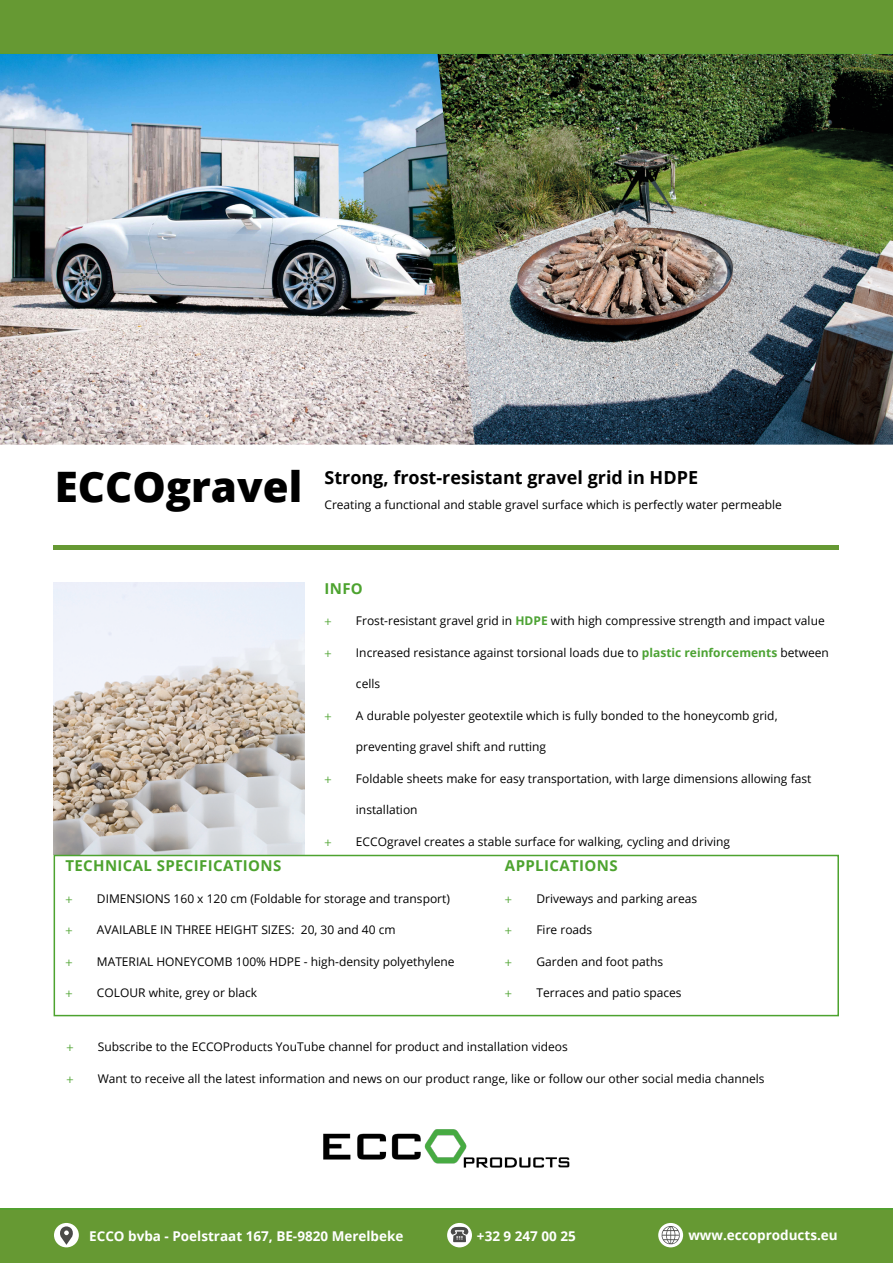
<style>
.page{position:relative;width:893px;height:1263px;background:#fff}
.page>*{position:absolute;margin:0;border:0;box-sizing:border-box;transform-origin:0 0}
.t1{font:800 42px "Open Sans";color:#000}
.t2{font:700 18px "Open Sans";color:#000}
.t3{font:700 15px "Open Sans";letter-spacing:.025em;color:#4da32f}
.t4{font:700 13.5px "Open Sans";color:#fff}
.t5{font:12px "Open Sans";color:#000}
.t6{font:12px "Myriad Pro";color:#4da32f}
.s1{font-weight:700;color:#4da334}
</style>
<div class="page">
<div style="left:0;top:1208px;width:893px;height:55px;background:#693"></div>
<div style="left:0;top:0;width:893px;height:54px;background:#693"></div>
<svg style="left:658px;top:1223px;width:25px;height:24px"></svg>
<svg style="left:661px;top:1226px;width:19px;height:18px"></svg>
<svg style="left:447px;top:1223px;width:25px;height:24px"></svg>
<svg style="left:450px;top:1227px;width:19px;height:15px"></svg>
<div style="left:54px;top:1223px;width:25px;height:24px;background:#fff;border-radius:50%"></div>
<svg style="left:60px;top:1226px;width:13px;height:19px"></svg>
<img style="left:475px;top:54px;width:418px;height:391px">
<img style="left:0;top:54px;width:475px;height:391px">
<img style="left:53px;top:583px;width:251px;height:272px">
<img style="left:323px;top:1129px;width:247px;height:39px">
<div style="left:54px;top:855px;width:785px;height:161px;border:2px solid #4da32f"></div>
<hr style="left:53px;top:546px;width:785px;height:4px;background:#693">
<h1 class="t1" style="left:55px;top:455px;width:249px">ECCOgravel</h1>
<h2 class="t2" style="left:324px;top:464px;width:375px">Strong, frost-resistant gravel grid in HDPE</h2>
<p class="t5" style="left:324px;top:496px;width:459px">Creating a functional and stable gravel surface which is perfectly water permeable</p>
<p class="t3" style="left:324px;top:578px;width:40px">INFO</p>
<p class="t6" style="left:324px;top:614px;width:9px">+</p>
<p class="t5" style="left:356px;top:613px;width:470px">Frost-resistant gravel grid in <span class="s1">HDPE</span> with high compressive strength and impact value</p>
<p class="t6" style="left:324px;top:645px;width:9px">+</p>
<p class="t5" style="left:356px;top:644px;width:474px">Increased resistance against torsional loads due to <span class="s1">plastic reinforcements</span> between</p>
<p class="t5" style="left:356px;top:676px;width:26px">cells</p>
<p class="t6" style="left:324px;top:708px;width:9px">+</p>
<p class="t5" style="left:356px;top:707px;width:423px">A durable polyester geotextile which is fully bonded to the honeycomb grid,</p>
<p class="t5" style="left:356px;top:739px;width:192px">preventing gravel shift and rutting</p>
<p class="t6" style="left:324px;top:771px;width:9px">+</p>
<p class="t5" style="left:356px;top:770px;width:457px">Foldable sheets make for easy transportation, with large dimensions allowing fast</p>
<p class="t5" style="left:356px;top:802px;width:63px">installation</p>
<p class="t6" style="left:324px;top:834px;width:9px">+</p>
<p class="t5" style="left:356px;top:833px;width:376px">ECCOgravel creates a stable surface for walking, cycling and driving</p>
<p class="t3" style="left:65px;top:855px;width:217px">TECHNICAL SPECIFICATIONS</p>
<p class="t6" style="left:65px;top:891px;width:9px">+</p>
<p class="t5" style="left:97px;top:890px;width:355px">DIMENSIONS 160 x 120 cm (Foldable for storage and transport)</p>
<p class="t6" style="left:65px;top:923px;width:9px">+</p>
<p class="t5" style="left:97px;top:922px;width:300px">AVAILABLE IN THREE HEIGHT SIZES: 20, 30 and 40 cm</p>
<p class="t6" style="left:65px;top:954px;width:9px">+</p>
<p class="t5" style="left:97px;top:953px;width:359px">MATERIAL HONEYCOMB 100% HDPE - high-density polyethylene</p>
<p class="t6" style="left:65px;top:986px;width:9px">+</p>
<p class="t5" style="left:97px;top:985px;width:162px">COLOUR white, grey or black</p>
<p class="t3" style="left:505px;top:855px;width:114px">APPLICATIONS</p>
<p class="t6" style="left:505px;top:891px;width:9px">+</p>
<p class="t5" style="left:536px;top:890px;width:162px">Driveways and parking areas</p>
<p class="t6" style="left:505px;top:923px;width:9px">+</p>
<p class="t5" style="left:536px;top:922px;width:57px">Fire roads</p>
<p class="t6" style="left:505px;top:954px;width:9px">+</p>
<p class="t5" style="left:536px;top:953px;width:128px">Garden and foot paths</p>
<p class="t6" style="left:505px;top:986px;width:9px">+</p>
<p class="t5" style="left:536px;top:985px;width:147px">Terraces and patio spaces</p>
<p class="t6" style="left:66px;top:1039px;width:9px">+</p>
<p class="t5" style="left:98px;top:1038px;width:471px">Subscribe to the ECCOProducts YouTube channel for product and installation videos</p>
<p class="t6" style="left:66px;top:1071px;width:9px">+</p>
<p class="t5" style="left:98px;top:1070px;width:668px">Want to receive all the latest information and news on our product range, like or follow our other social media channels</p>
<p class="t4" style="left:89px;top:1226px;width:316px">ECCO bvba - Poelstraat 167, BE-9820 Merelbeke</p>
<p class="t4" style="left:477px;top:1226px;width:100px">+32 9 247 00 25</p>
<p class="t4" style="left:688px;top:1226px;width:151px">www.eccoproducts.eu</p>
</div>
